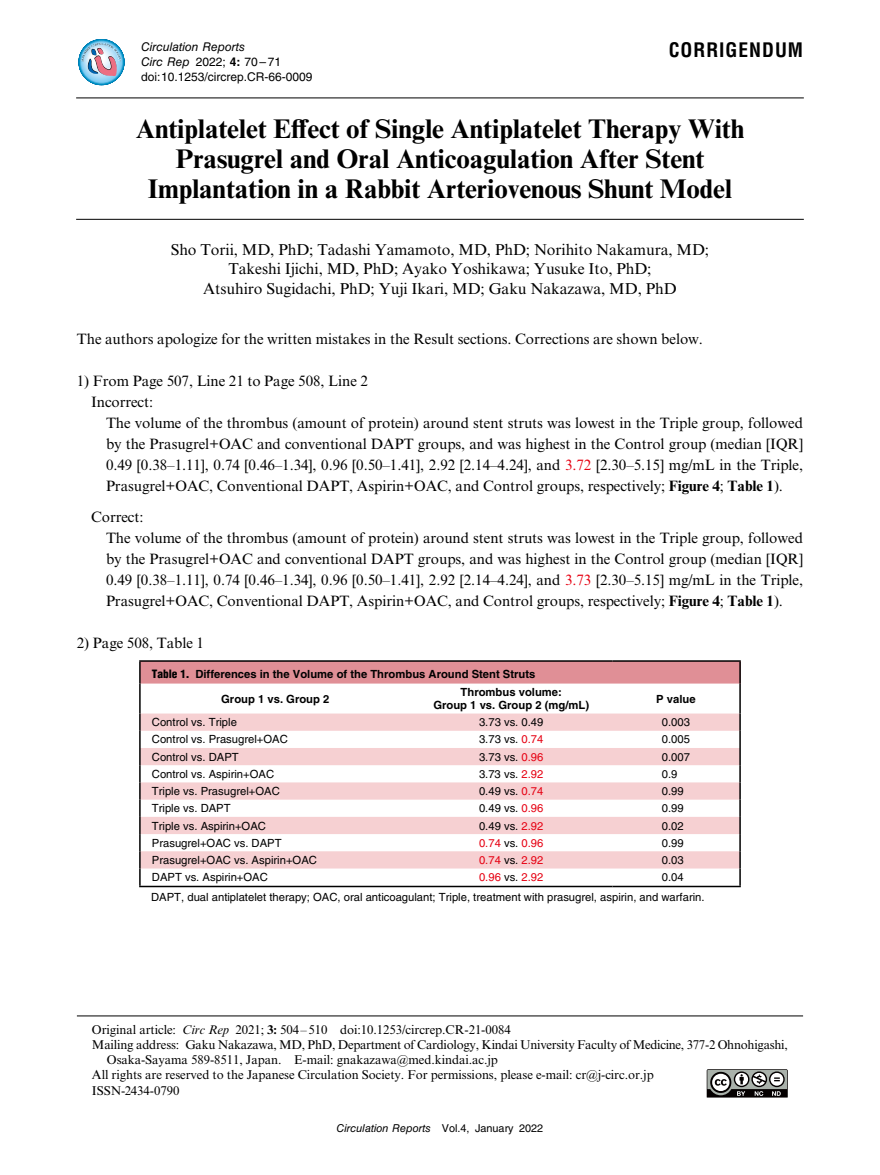
<style>
.page{position:relative;width:880px;height:1175px;background:#fff}
.page>*{position:absolute;margin:0;border:0;box-sizing:border-box;transform-origin:0 0}
.t1{font:700 27px/30px "Times NRMT Pro";letter-spacing:-.005em;color:#000;text-align:center}
.t2{font:700 condensed 19.5px "Helvetica LT Std";letter-spacing:.05em;color:#000}
.t3{font:15.75px/19.5px "Times NRMT Pro";letter-spacing:-.005em;color:#000;text-align:center}
.t4{font:15px/21px "Times NRMT Pro";letter-spacing:-.005em;color:#000}
.t5{font:12.75px/15.8px "Times NRMT Pro";letter-spacing:-.005em;color:#000}
.t6{font:12px/15px "Helvetica LT Std";color:#000}
.t7{font:11.25px/20.2px "Helvetica LT Std";color:#000}
.t8{font:700 11.25px/12.8px "Helvetica LT Std";color:#000;text-align:center}
.t9{font:11.25px "Helvetica LT Std";color:#e60012}
.t10{font:italic 10.8px "Helvetica LT Std";color:#000}
.s1{font-style:italic}
.s2{font-weight:700}
.s3{color:#e60012}
.s4{font-weight:900;font-stretch:condensed}
.s5{font-family:"Gothic BBB Pr 6";font-weight:500;font-size:10.5px}
.s6{color:#000}
.s7{font-style:normal}
</style>
<div class="page">
<svg style="left:79px;top:40px;width:45px;height:44px"></svg>
<svg style="left:79px;top:40px;width:44px;height:44px"></svg>
<svg style="left:80px;top:40px;width:43px;height:44px"></svg>
<svg style="left:80px;top:41px;width:43px;height:43px"></svg>
<svg style="left:80px;top:41px;width:43px;height:42px"></svg>
<svg style="left:80px;top:41px;width:42px;height:42px"></svg>
<svg style="left:81px;top:41px;width:41px;height:42px"></svg>
<svg style="left:81px;top:42px;width:41px;height:41px"></svg>
<div style="left:81px;top:42px;width:41px;height:40px;background:#76caf1;border-radius:50%"></div>
<div style="left:81px;top:42px;width:40px;height:40px;background:#79cbf3;border-radius:50%"></div>
<div style="left:82px;top:42px;width:39px;height:40px;background:#82cff4;border-radius:50%"></div>
<svg style="left:82px;top:42px;width:39px;height:39px"></svg>
<svg style="left:82px;top:43px;width:39px;height:38px"></svg>
<div style="left:82px;top:43px;width:38px;height:38px;background:#8dd2f5;border-radius:50%"></div>
<svg style="left:82px;top:43px;width:38px;height:37px"></svg>
<svg style="left:83px;top:43px;width:37px;height:37px"></svg>
<svg style="left:83px;top:43px;width:36px;height:37px"></svg>
<svg style="left:83px;top:44px;width:36px;height:35px"></svg>
<svg style="left:83px;top:44px;width:35px;height:35px"></svg>
<svg style="left:83px;top:44px;width:35px;height:34px"></svg>
<svg style="left:84px;top:44px;width:34px;height:34px"></svg>
<svg style="left:84px;top:44px;width:33px;height:34px"></svg>
<svg style="left:84px;top:45px;width:33px;height:33px"></svg>
<svg style="left:84px;top:45px;width:33px;height:32px"></svg>
<svg style="left:84px;top:45px;width:32px;height:32px"></svg>
<svg style="left:85px;top:45px;width:31px;height:31px"></svg>
<div style="left:85px;top:45px;width:30px;height:31px;background:#b5e1f8;border-radius:50%"></div>
<svg style="left:85px;top:46px;width:30px;height:30px"></svg>
<svg style="left:85px;top:46px;width:30px;height:29px"></svg>
<svg style="left:85px;top:46px;width:29px;height:29px"></svg>
<svg style="left:86px;top:46px;width:28px;height:29px"></svg>
<svg style="left:86px;top:46px;width:28px;height:28px"></svg>
<div style="left:86px;top:46px;width:27px;height:28px;background:#c4e7fa;border-radius:50%"></div>
<svg style="left:86px;top:47px;width:27px;height:27px"></svg>
<svg style="left:86px;top:47px;width:27px;height:26px"></svg>
<svg style="left:86px;top:47px;width:26px;height:26px"></svg>
<svg style="left:87px;top:47px;width:25px;height:26px"></svg>
<svg style="left:87px;top:47px;width:25px;height:25px"></svg>
<svg style="left:87px;top:48px;width:24px;height:24px"></svg>
<svg style="left:87px;top:48px;width:24px;height:23px"></svg>
<svg style="left:88px;top:49px;width:21px;height:21px"></svg>
<svg style="left:88px;top:49px;width:21px;height:20px"></svg>
<svg style="left:89px;top:49px;width:19px;height:20px"></svg>
<svg style="left:89px;top:49px;width:19px;height:19px"></svg>
<svg style="left:89px;top:50px;width:19px;height:18px"></svg>
<svg style="left:89px;top:50px;width:18px;height:18px"></svg>
<svg style="left:90px;top:50px;width:17px;height:17px"></svg>
<svg style="left:91px;top:51px;width:14px;height:14px"></svg>
<hr style="left:77px;top:1015px;width:726px;height:1px;background:#000">
<svg style="left:706px;top:1069px;width:81px;height:28px"></svg>
<hr style="left:76px;top:98px;width:728px;height:1px;background:#000">
<hr style="left:76px;top:219px;width:728px;height:1px;background:#000">
<div style="left:140px;top:661px;width:600px;height:22px;background:#e08f96"></div>
<svg style="left:141px;top:683px;width:598px;height:186px"></svg>
<svg style="left:141px;top:713px;width:598px;height:155px;fill:#f6d0d2"></svg>
<hr style="left:139px;top:660px;width:271px;height:2px;background:#000">
<hr style="left:410px;top:660px;width:202px;height:2px;background:#000">
<hr style="left:612px;top:660px;width:129px;height:2px;background:#000">
<hr style="left:139px;top:661px;width:2px;height:22px;background:#000">
<hr style="left:739px;top:661px;width:2px;height:22px;background:#000">
<hr style="left:139px;top:683px;width:2px;height:30px;background:#000">
<hr style="left:739px;top:683px;width:2px;height:30px;background:#000">
<svg style="left:139px;top:713px;width:2px;height:172px"></svg>
<svg style="left:739px;top:713px;width:2px;height:172px"></svg>
<hr style="left:139px;top:885px;width:271px;height:2px;background:#000">
<hr style="left:410px;top:885px;width:202px;height:2px;background:#000">
<hr style="left:612px;top:885px;width:129px;height:2px;background:#000">
<p class="t6" style="left:141px;top:39px;width:173px"><span class="s1">Circulation Reports<br>Circ Rep</span> 2022; <span class="s2">4:</span> 70–71 doi:10.1253/circrep.CR-66-0009</p>
<h2 class="t2" style="left:669px;top:38px;width:136px">CORRIGENDUM</h2>
<h1 class="t1" style="left:136px;top:115px;width:610px">Antiplatelet Effect of Single Antiplatelet Therapy With<br>Prasugrel and Oral Anticoagulation After Stent<br>Implantation in a Rabbit Arteriovenous Shunt Model</h1>
<p class="t3" style="left:171px;top:240px;width:540px">Sho Torii, MD, PhD; Tadashi Yamamoto, MD, PhD; Norihito Nakamura, MD;<br>Takeshi Ijichi, MD, PhD; Ayako Yoshikawa; Yusuke Ito, PhD;<br>Atsuhiro Sugidachi, PhD; Yuji Ikari, MD; Gaku Nakazawa, MD, PhD</p>
<p class="t4" style="left:77px;top:329px;width:627px">The authors apologize for the written mistakes in the Result sections. Corrections are shown below.</p>
<p class="t4" style="left:91px;top:371px;width:278px;text-indent:-14px">1) From Page 507, Line 21 to Page 508, Line 2<br>Incorrect:</p>
<p class="t4" style="left:106px;top:413px;width:698px;text-align:justify">The volume of the thrombus (amount of protein) around stent struts was lowest in the Triple group, followed by the Prasugrel+OAC and conventional DAPT groups, and was highest in the Control group (median [IQR] 0.49 [0.38–1.11], 0.74 [0.46–1.34], 0.96 [0.50–1.41], 2.92 [2.14–4.24], and <span class="s3">3.72</span> [2.30–5.15] mg/mL in the Triple, Prasugrel+OAC, Conventional DAPT, Aspirin+OAC, and Control groups, respectively; <span class="s2">Figure 4</span>; <span class="s2">Table 1</span>).</p>
<p class="t4" style="left:106px;top:507px;width:698px;text-indent:-15px">Correct:<br>The volume of the thrombus (amount of protein) around stent struts was lowest in the Triple group, followed by the Prasugrel+OAC and conventional DAPT groups, and was highest in the Control group (median [IQR] 0.49 [0.38–1.11], 0.74 [0.46–1.34], 0.96 [0.50–1.41], 2.92 [2.14–4.24], and <span class="s3">3.73</span> [2.30–5.15] mg/mL in the Triple, Prasugrel+OAC, Conventional DAPT, Aspirin+OAC, and Control groups, respectively; <span class="s2">Figure 4</span>; <span class="s2">Table 1</span>).</p>
<p class="t4" style="left:77px;top:633px;width:129px">2) Page 508, Table 1</p>
<p class="t8" style="left:152px;top:667px;width:385px"><span class="s4">Table 1.</span> Differences in the Volume of the Thrombus Around Stent Struts</p>
<p class="t8" style="left:221px;top:692px;width:110px">Group 1 vs. Group 2</p>
<p class="t8" style="left:433px;top:685px;width:157px">Thrombus volume:<br>Group 1 vs. Group 2 (mg/mL)</p>
<p class="t8" style="left:656px;top:692px;width:41px">P value</p>
<p class="t7" style="left:152px;top:712px;width:87px">Control vs. Triple</p>
<p class="t7" style="left:479px;top:712px;width:66px">3.73 vs. 0.49</p>
<p class="t7" style="left:662px;top:712px;width:30px">0.003</p>
<p class="t7" style="left:152px;top:729px;width:137px">Control vs. Prasugrel+OAC</p>
<p class="t7" style="left:479px;top:729px;width:66px">3.73 vs. <span class="s3">0.74</span></p>
<p class="t7" style="left:662px;top:729px;width:30px">0.005</p>
<p class="t7" style="left:152px;top:746px;width:88px">Control vs. DAPT</p>
<p class="t7" style="left:479px;top:746px;width:66px">3.73 vs. <span class="s3">0.96</span></p>
<p class="t7" style="left:662px;top:746px;width:30px">0.007</p>
<p class="t7" style="left:152px;top:763px;width:124px">Control vs. Aspirin+OAC</p>
<p class="t7" style="left:479px;top:763px;width:66px">3.73 vs. <span class="s3">2.92</span></p>
<p class="t7" style="left:152px;top:781px;width:129px">Triple vs. Prasugrel+OAC</p>
<p class="t7" style="left:479px;top:781px;width:66px">0.49 vs. <span class="s3">0.74</span></p>
<p class="t7" style="left:662px;top:781px;width:30px">0.99<span class="s5">　　</span></p>
<p class="t7" style="left:152px;top:798px;width:80px">Triple vs. DAPT</p>
<p class="t7" style="left:479px;top:798px;width:66px">0.49 vs. <span class="s3">0.96</span></p>
<p class="t7" style="left:662px;top:798px;width:30px">0.99<span class="s5">　　</span></p>
<p class="t7" style="left:152px;top:815px;width:116px">Triple vs. Aspirin+OAC</p>
<p class="t7" style="left:479px;top:815px;width:66px">0.49 vs. <span class="s3">2.92</span></p>
<p class="t7" style="left:662px;top:815px;width:30px">0.02<span class="s5">　　</span></p>
<p class="t7" style="left:152px;top:832px;width:131px">Prasugrel+OAC vs. DAPT</p>
<p class="t9" style="left:479px;top:836px;width:66px">0.74 <span class="s6">vs.</span> 0.96</p>
<p class="t7" style="left:662px;top:832px;width:30px">0.99<span class="s5">　　</span></p>
<p class="t7" style="left:152px;top:849px;width:167px">Prasugrel+OAC vs. Aspirin+OAC</p>
<p class="t9" style="left:479px;top:853px;width:66px">0.74 <span class="s6">vs.</span> 2.92</p>
<p class="t7" style="left:662px;top:849px;width:30px">0.03<span class="s5">　　</span></p>
<p class="t7" style="left:152px;top:867px;width:117px">DAPT vs. Aspirin+OAC</p>
<p class="t9" style="left:479px;top:870px;width:66px">0.96 <span class="s6">vs.</span> 2.92</p>
<p class="t7" style="left:151px;top:867px;width:555px;text-indent:511px">0.04<span class="s5">　　<br></span>DAPT, dual antiplatelet therapy; OAC, oral anticoagulant; Triple, treatment with prasugrel, aspirin, and warfarin.</p>
<p class="t5" style="left:92px;top:1022px;width:697px">Original article: <span class="s1">Circ Rep</span> 2021; <span class="s2">3:</span> 504–510 doi:10.1253/circrep.CR-21-0084<br>Mailing address: Gaku Nakazawa, MD, PhD, Department of Cardiology, Kindai University Faculty of Medicine, 377-2 Ohnohigashi,</p>
<p class="t5" style="left:92px;top:1052px;width:563px;text-indent:15px">Osaka-Sayama 589-8511, Japan. E-mail: gnakazawa@med.kindai.ac.jp<br>All rights are reserved to the Japanese Circulation Society. For permissions, please e-mail: cr@j-circ.or.jp<br>ISSN-2434-0790</p>
<p class="t10" style="left:337px;top:1122px;width:208px">Circulation Reports <span class="s7">Vol.4, January 2022</span></p>
</div>
